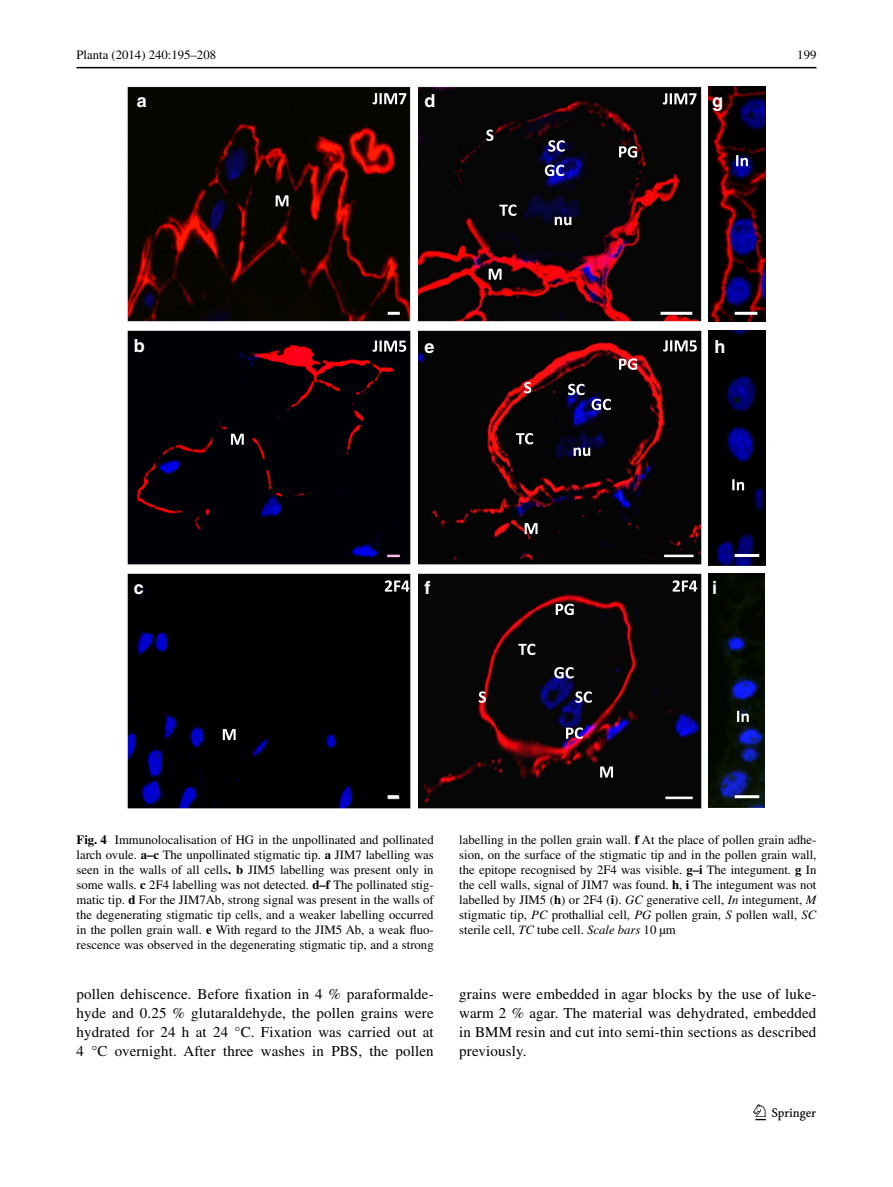
<style>
.page{position:relative;width:893px;height:1187px;background:#fff}
.page>*{position:absolute;margin:0;border:0;box-sizing:border-box;transform-origin:0 0}
.t1{font:22.5px "Springnew";color:#000}
.t2{font:700 18px "Helvetica";color:#fff}
.t3{font:15px/18.8px "Times";letter-spacing:.01em;color:#000;text-align:justify}
.t4{font:12.75px/15px "Times";color:#000;text-align:justify}
.s1{font-weight:700}
.s2{font-style:italic}
</style>
<div class="page">
<hr style="left:77px;top:67px;width:739px;height:1px;background:#000">
<img style="left:128px;top:87px;width:283px;height:234px">
<img style="left:128px;top:330px;width:283px;height:234px">
<div style="left:128px;top:573px;width:283px;height:235px;background:#000"></div>
<img style="left:418px;top:573px;width:283px;height:235px">
<img style="left:418px;top:330px;width:283px;height:234px">
<img style="left:418px;top:87px;width:283px;height:234px">
<svg style="left:673px;top:580px;width:24px;height:11px"></svg>
<hr style="left:661px;top:312px;width:31px;height:3px;background:#fff">
<svg style="left:388px;top:795px;width:11px;height:3px"></svg>
<svg style="left:385px;top:580px;width:24px;height:11px"></svg>
<svg style="left:388px;top:312px;width:12px;height:3px"></svg>
<svg style="left:373px;top:93px;width:33px;height:11px"></svg>
<svg style="left:276px;top:195px;width:12px;height:11px"></svg>
<svg style="left:600px;top:766px;width:13px;height:11px"></svg>
<svg style="left:525px;top:523px;width:12px;height:11px"></svg>
<svg style="left:223px;top:729px;width:13px;height:11px"></svg>
<svg style="left:479px;top:691px;width:7px;height:11px"></svg>
<svg style="left:545px;top:165px;width:19px;height:11px"></svg>
<svg style="left:554px;top:667px;width:20px;height:11px"></svg>
<svg style="left:575px;top:691px;width:17px;height:11px"></svg>
<svg style="left:499px;top:204px;width:17px;height:12px"></svg>
<svg style="left:518px;top:643px;width:17px;height:12px"></svg>
<svg style="left:663px;top:340px;width:34px;height:11px"></svg>
<svg style="left:373px;top:340px;width:33px;height:12px"></svg>
<svg style="left:231px;top:433px;width:13px;height:12px"></svg>
<svg style="left:524px;top:382px;width:7px;height:11px"></svg>
<svg style="left:592px;top:399px;width:19px;height:11px"></svg>
<svg style="left:568px;top:384px;width:17px;height:11px"></svg>
<svg style="left:574px;top:447px;width:16px;height:9px"></svg>
<svg style="left:516px;top:433px;width:17px;height:11px"></svg>
<svg style="left:663px;top:93px;width:33px;height:11px"></svg>
<svg style="left:486px;top:130px;width:7px;height:11px"></svg>
<svg style="left:548px;top:140px;width:17px;height:12px"></svg>
<svg style="left:555px;top:217px;width:16px;height:8px"></svg>
<svg style="left:489px;top:268px;width:13px;height:12px"></svg>
<svg style="left:566px;top:727px;width:17px;height:11px"></svg>
<img style="left:709px;top:87px;width:56px;height:234px">
<img style="left:708px;top:573px;width:56px;height:234px">
<img style="left:708px;top:330px;width:57px;height:235px">
<hr style="left:735px;top:312px;width:22px;height:3px;background:#fff">
<hr style="left:735px;top:554px;width:24px;height:3px;background:#fff">
<hr style="left:735px;top:795px;width:24px;height:3px;background:#fff">
<svg style="left:736px;top:155px;width:12px;height:11px"></svg>
<svg style="left:737px;top:710px;width:12px;height:12px"></svg>
<svg style="left:732px;top:479px;width:12px;height:11px"></svg>
<svg style="left:619px;top:146px;width:18px;height:12px"></svg>
<svg style="left:619px;top:358px;width:18px;height:12px"></svg>
<svg style="left:556px;top:603px;width:18px;height:12px"></svg>
<p class="t4" style="left:77px;top:48px;width:141px">Planta (2014) 240:195–208</p>
<p class="t4" style="left:797px;top:48px;width:21px">199</p>
<h2 class="t2" style="left:137px;top:89px;width:12px">a</h2>
<h2 class="t2" style="left:424px;top:90px;width:12px">d</h2>
<h2 class="t2" style="left:712px;top:90px;width:12px">g</h2>
<h2 class="t2" style="left:134px;top:335px;width:12px">b</h2>
<h2 class="t2" style="left:424px;top:335px;width:12px">e</h2>
<h2 class="t2" style="left:714px;top:335px;width:12px">h</h2>
<h2 class="t2" style="left:134px;top:577px;width:12px">c</h2>
<h2 class="t2" style="left:424px;top:577px;width:7px">f</h2>
<h2 class="t2" style="left:712px;top:577px;width:7px">i</h2>
<p class="t4" style="left:77px;top:831px;width:359px"><span class="s1">Fig. 4</span> Immunolocalisation of HG in the unpollinated and pollinated larch ovule. <span class="s1">a–c</span> The unpollinated stigmatic tip. <span class="s1">a</span> JIM7 labelling was seen in the walls of all cells<span class="s1">. b</span> JIM5 labelling was present only in some walls. <span class="s1">c</span> 2F4 labelling was not detected. <span class="s1">d–f</span> The pollinated stig&shy;matic tip. <span class="s1">d</span> For the JIM7Ab, strong signal was present in the walls of the degenerating stigmatic tip cells, and a weaker labelling occurred in the pollen grain wall. <span class="s1">e</span> With regard to the JIM5 Ab, a weak fluo&shy;rescence was observed in the degenerating stigmatic tip, and a strong</p>
<p class="t4" style="left:459px;top:831px;width:359px">labelling in the pollen grain wall. <span class="s1">f</span> At the place of pollen grain adhe&shy;sion, on the surface of the stigmatic tip and in the pollen grain wall, the epitope recognised by 2F4 was visible. <span class="s1">g–i</span> The integument. <span class="s1">g</span> In the cell walls, signal of JIM7 was found. <span class="s1">h</span>, <span class="s1">i</span> The integument was not labelled by JIM5 (<span class="s1">h</span>) or 2F4 (<span class="s1">i</span>). <span class="s2">GC</span> generative cell, <span class="s2">In</span> integument, <span class="s2">M </span>stigmatic tip, <span class="s2">PC</span> prothallial cell, <span class="s2">PG</span> pollen grain, <span class="s2">S</span> pollen wall, <span class="s2">SC </span>sterile cell, <span class="s2">TC</span> tube cell. <span class="s2">Scale bars</span> 10 µm</p>
<p class="t3" style="left:77px;top:984px;width:359px">pollen dehiscence. Before fixation in 4 % paraformalde&shy;hyde and 0.25 % glutaraldehyde, the pollen grains were hydrated for 24 h at 24 °C. Fixation was carried out at 4 °C overnight. After three washes in PBS, the pollen</p>
<p class="t3" style="left:459px;top:984px;width:359px">grains were embedded in agar blocks by the use of luke&shy;warm 2 % agar. The material was dehydrated, embedded in BMM resin and cut into semi-thin sections as described previously.</p>
<h1 class="t1" style="left:755px;top:1104px;width:62px">1 3</h1>
</div>
